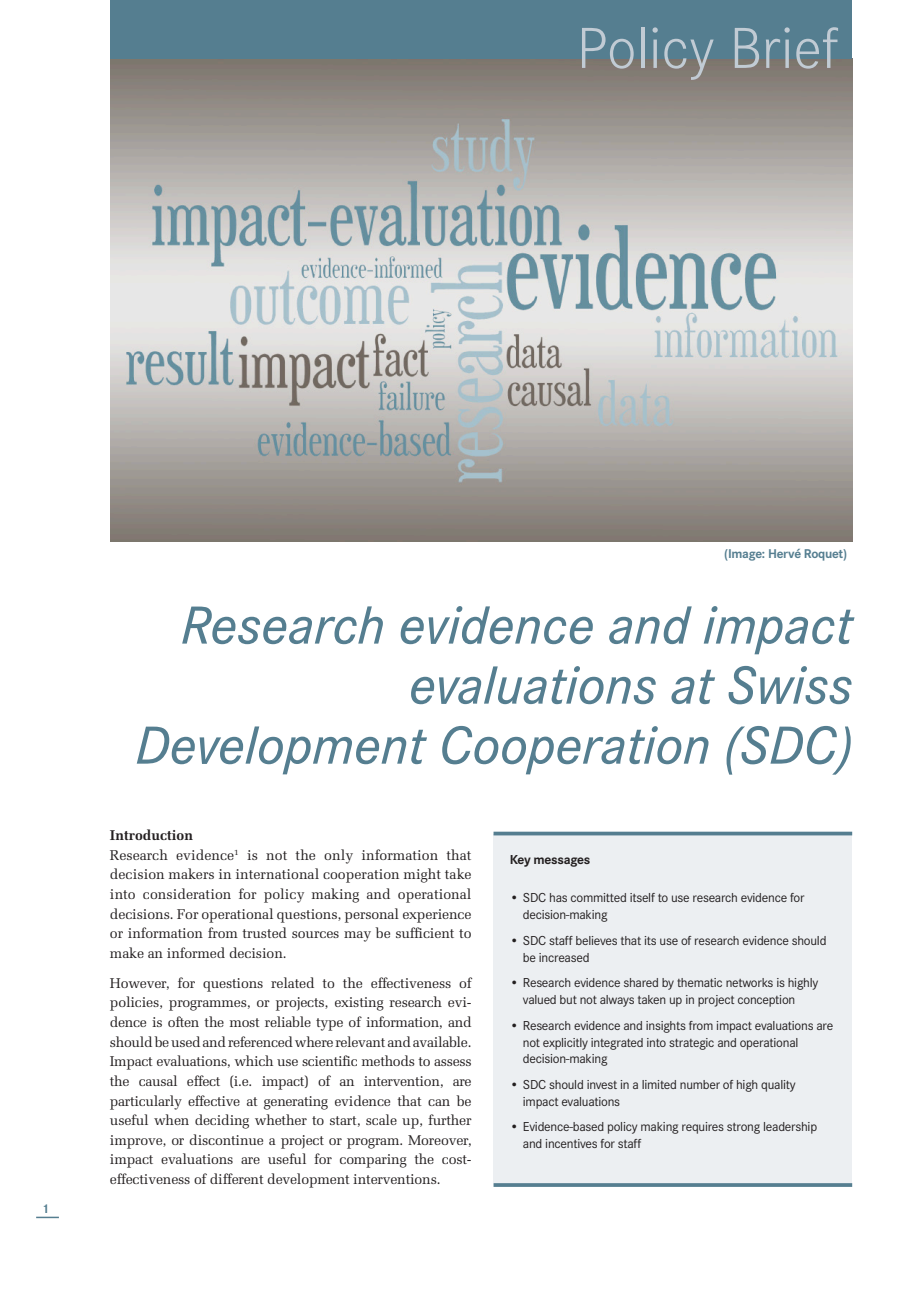
<style>
.page{position:relative;width:919px;height:1289px;background:#fff}
.page>*{position:absolute;margin:0;border:0;box-sizing:border-box;transform-origin:0 0}
.Lead1{font:300 60px "Corporate S";color:#c1cbd4}
.Fliesstext_A{font:italic 500 55.5px/60px "Corporate S";letter-spacing:-.005em;color:#557e90;text-align:right}
.Fliesstext_A-2{font:14.1px/19.6px "Melior";letter-spacing:-.01em;color:#231f20;text-align:justify}
.Zwischentitel{font:700 14.1px "Melior";color:#231f20}
.Absatzformat_4{font:13.5px/16.8px "Corporate S";letter-spacing:-.02em;color:#231f20}
.Legende{font:700 13.5px "Corporate S";letter-spacing:-.02em;color:#231f20}
.Legende-2{font:700 13.2px "Corporate S";letter-spacing:-.02em;color:#557e90}
</style>
<div class="page">
<img style="left:111px;top:59px;width:741px;height:482px">
<div style="left:111px;top:0;width:741px;height:59px;background:#557e90"></div>
<hr style="left:36px;top:1216px;width:23px;height:2px;background:#557e90">
<div style="left:493px;top:834px;width:359px;height:349px;background:#eceff2"></div>
<svg style="left:493px;top:831px;width:359px;height:4px"></svg>
<hr style="left:493px;top:1183px;width:359px;height:3px;background:#557e90">
<p class="Lead1" style="left:576px;top:14px;width:263px">Policy Brief</p>
<p class="Legende-2" style="left:42px;top:1201px;width:9px">1</p>
<p class="Legende-2" style="left:724px;top:546px;width:124px">(Image: Hervé Roquet)</p>
<p class="Fliesstext_A" style="left:135px;top:595px;width:719px">Research evidence and impact evaluations at Swiss<br>Development Cooperation (SDC)</p>
<p class="Zwischentitel" style="left:110px;top:826px;width:85px">Introduction</p>
<p class="Fliesstext_A-2" style="left:110px;top:845px;width:363px">Research evidence<sup>1</sup> is not the only information that decision makers in international cooperation might take into consideration for policy making and operational decisions. For operational questions, personal experience or information from trusted sources may be sufficient to make an informed decision.</p>
<p class="Fliesstext_A-2" style="left:110px;top:972px;width:363px">However, for questions related to the effectiveness of policies, programmes, or projects, existing research evi&shy;dence is often the most reliable type of information, and should be used and referenced where relevant and available.<br>Impact evaluations, which use scientific methods to assess the causal effect (i.e. impact) of an intervention, are particularly effective at generating evidence that can be useful when deciding whether to start, scale up, further improve, or discontinue a project or program. Moreover, impact evaluations are useful for comparing the cost&shy;effectiveness of different development interventions.</p>
<p class="Legende" style="left:510px;top:851px;width:82px">Key messages</p>
<p class="Absatzformat_4" style="left:523px;top:889px;width:283px;text-indent:-13px">• SDC has committed itself to use research evidence for decision-making</p>
<p class="Absatzformat_4" style="left:523px;top:932px;width:305px;text-indent:-13px">• SDC staff believes that its use of research evidence should be increased</p>
<p class="Absatzformat_4" style="left:523px;top:974px;width:297px;text-indent:-13px">• Research evidence shared by thematic networks is highly valued but not always taken up in project conception</p>
<p class="Absatzformat_4" style="left:523px;top:1016px;width:312px;text-indent:-13px">• Research evidence and insights from impact evaluations are not explicitly integrated into strategic and operational decision-making</p>
<p class="Absatzformat_4" style="left:523px;top:1076px;width:274px;text-indent:-13px">• SDC should invest in a limited number of high quality impact evaluations</p>
<p class="Absatzformat_4" style="left:523px;top:1118px;width:296px;text-indent:-13px">• Evidence-based policy making requires strong leadership and incentives for staff</p>
</div>
